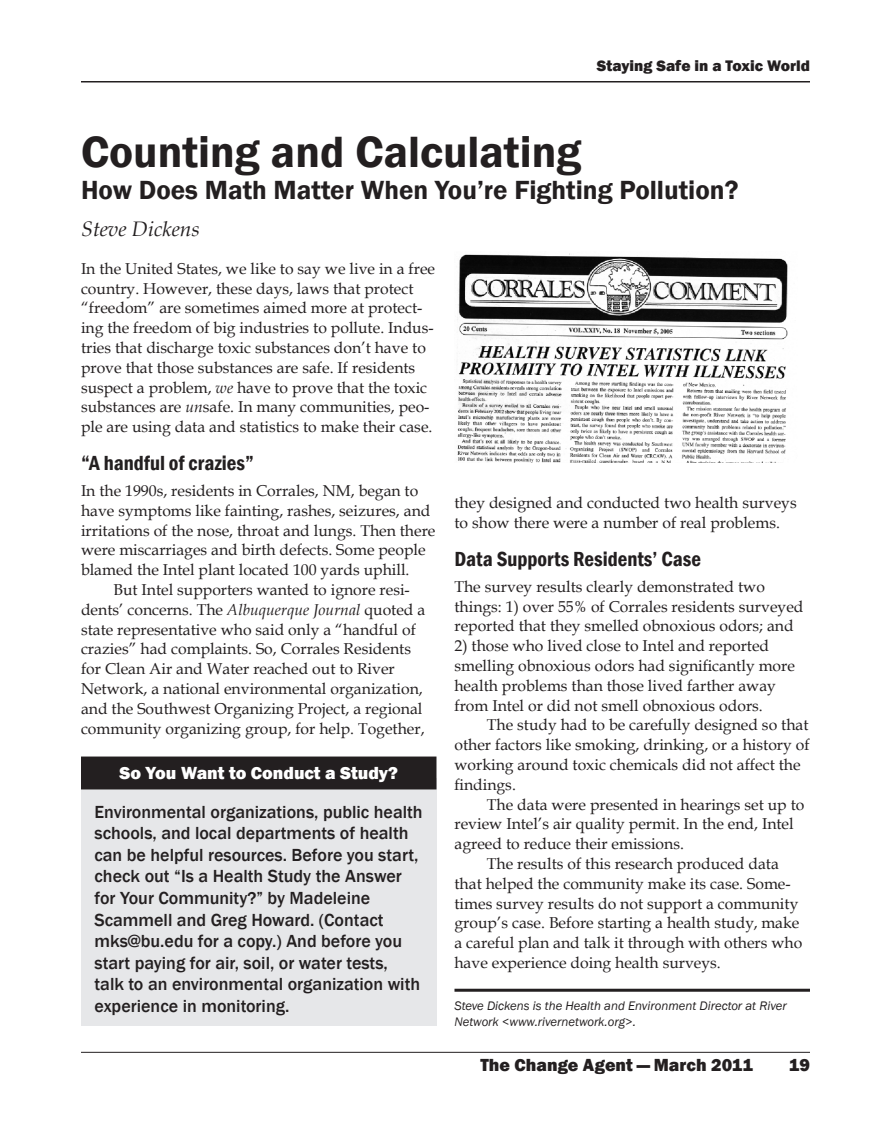
<style>
.page{position:relative;width:891px;height:1134px;background:#fff}
.page>*{position:absolute;margin:0;border:0;box-sizing:border-box;transform-origin:0 0}
.Headline_use{font:600 45px "Franklin Gothic";color:#231f20}
.Headline_use_subtitl{font:600 27px "Franklin Gothic";color:#231f20}
.heading_1{font:600 condensed 21px "Franklin Gothic";color:#231f20}
.Byline{font:italic 21px "Book Antiqua";color:#231f20}
.Box_Text{font:500 18px/21.6px "Franklin Gothic";color:#231f20}
.t1{font:800 18px "Franklin Gothic";color:#231f20}
.For_Discussion{font:800 18px "Franklin Gothic";color:#fff}
.Body_Text{font:15.75px/19.8px "Book Antiqua";color:#231f20}
.Body_text_use_NO_IND{font:15.75px/19.8px "Book Antiqua";color:#231f20}
.t2{font:800 15.75px "Franklin Gothic";color:#231f20}
.bio{font:italic 12.75px/15.3px "Franklin Gothic";color:#231f20}
.s1{font-style:italic}
</style>
<div class="page">
<hr style="left:81px;top:81px;width:729px;height:1px;background:#231f20">
<hr style="left:81px;top:1052px;width:729px;height:1px;background:#231f20">
<img style="left:457px;top:253px;width:331px;height:210px">
<div style="left:81px;top:778px;width:355px;height:248px;background:#e6e7e9"></div>
<div style="left:82px;top:757px;width:354px;height:32px;background:#231f20"></div>
<hr style="left:454px;top:989px;width:356px;height:3px;background:#231f20">
<p class="t2" style="left:597px;top:56px;width:214px">Staying Safe in a Toxic World</p>
<p class="Headline_use" style="left:81px;top:124px;width:502px">Counting and Calculating</p>
<p class="Headline_use_subtitl" style="left:81px;top:173px;width:659px">How Does Math Matter When You’re Fighting Pollution?</p>
<p class="Byline" style="left:81px;top:215px;width:120px">Steve Dickens</p>
<p class="Body_text_use_NO_IND" style="left:81px;top:258px;width:356px">In the United States, we like to say we live in a free country. However, these days, laws that protect “freedom” are sometimes aimed more at protect&shy;ing the freedom of big industries to pollute. Indus&shy;tries that discharge toxic substances don’t have to prove that those substances are safe. If residents suspect a problem, <span class="s1">we</span> have to prove that the toxic substances are <span class="s1">un</span>safe. In many communities, peo&shy;ple are using data and statistics to make their case.</p>
<p class="heading_1" style="left:81px;top:449px;width:175px">“A handful of crazies”</p>
<p class="Body_text_use_NO_IND" style="left:81px;top:480px;width:356px">In the 1990s, residents in Corrales, NM, began to have symptoms like fainting, rashes, seizures, and irritations of the nose, throat and lungs. Then there were miscarriages and birth defects. Some people blamed the Intel plant located 100 yards uphill.</p>
<p class="Body_Text" style="left:81px;top:579px;width:346px;text-indent:32px">But Intel supporters wanted to ignore resi&shy;dents’ concerns. The <span class="s1">Albuquerque Journal</span> quoted a state representative who said only a “handful of crazies” had complaints. So, Corrales Residents for Clean Air and Water reached out to River Network, a national environmental organization, and the Southwest Organizing Project, a regional community organizing group, for help. Together,</p>
<p class="Body_Text" style="left:454px;top:493px;width:344px">they designed and conducted two health surveys to show there were a number of real problems.</p>
<p class="heading_1" style="left:454px;top:545px;width:248px">Data Supports Residents’ Case</p>
<p class="Body_text_use_NO_IND" style="left:454px;top:576px;width:351px">The survey results clearly demonstrated two things: 1) over 55% of Corrales residents surveyed reported that they smelled obnoxious odors; and</p>
<p class="Body_text_use_NO_IND" style="left:454px;top:636px;width:342px">2) those who lived close to Intel and reported smelling obnoxious odors had significantly more health problems than those lived farther away from Intel or did not smell obnoxious odors.</p>
<p class="Body_Text" style="left:454px;top:715px;width:357px;text-indent:32px">The study had to be carefully designed so that other factors like smoking, drinking, or a history of working around toxic chemicals did not affect the findings.</p>
<p class="Body_Text" style="left:454px;top:794px;width:351px;text-indent:32px">The data were presented in hearings set up to review Intel’s air quality permit. In the end, Intel agreed to reduce their emissions.</p>
<p class="Body_Text" style="left:454px;top:853px;width:349px;text-indent:32px">The results of this research produced data that helped the community make its case. Some&shy;times survey results do not support a community group’s case. Before starting a health study, make a careful plan and talk it through with others who have experience doing health surveys.</p>
<p class="bio" style="left:454px;top:999px;width:334px">Steve Dickens is the Health and Environment Director at River<br>Network &lt;www.rivernetwork.org&gt;.</p>
<p class="For_Discussion" style="left:119px;top:762px;width:280px">So You Want to Conduct a Study?</p>
<p class="Box_Text" style="left:94px;top:801px;width:330px">Environmental organizations, public health schools, and local departments of health can be helpful resources. Before you start, check out “Is a Health Study the Answer for Your Community?” by Madeleine Scammell and Greg Howard. (Contact mks@bu.edu for a copy.) And before you start paying for air, soil, or water tests,<br>talk to an environmental organization with experience in monitoring.</p>
<p class="t1" style="left:480px;top:1053px;width:274px">The Change Agent — March 2011</p>
<p class="t1" style="left:789px;top:1053px;width:23px">19</p>
</div>
